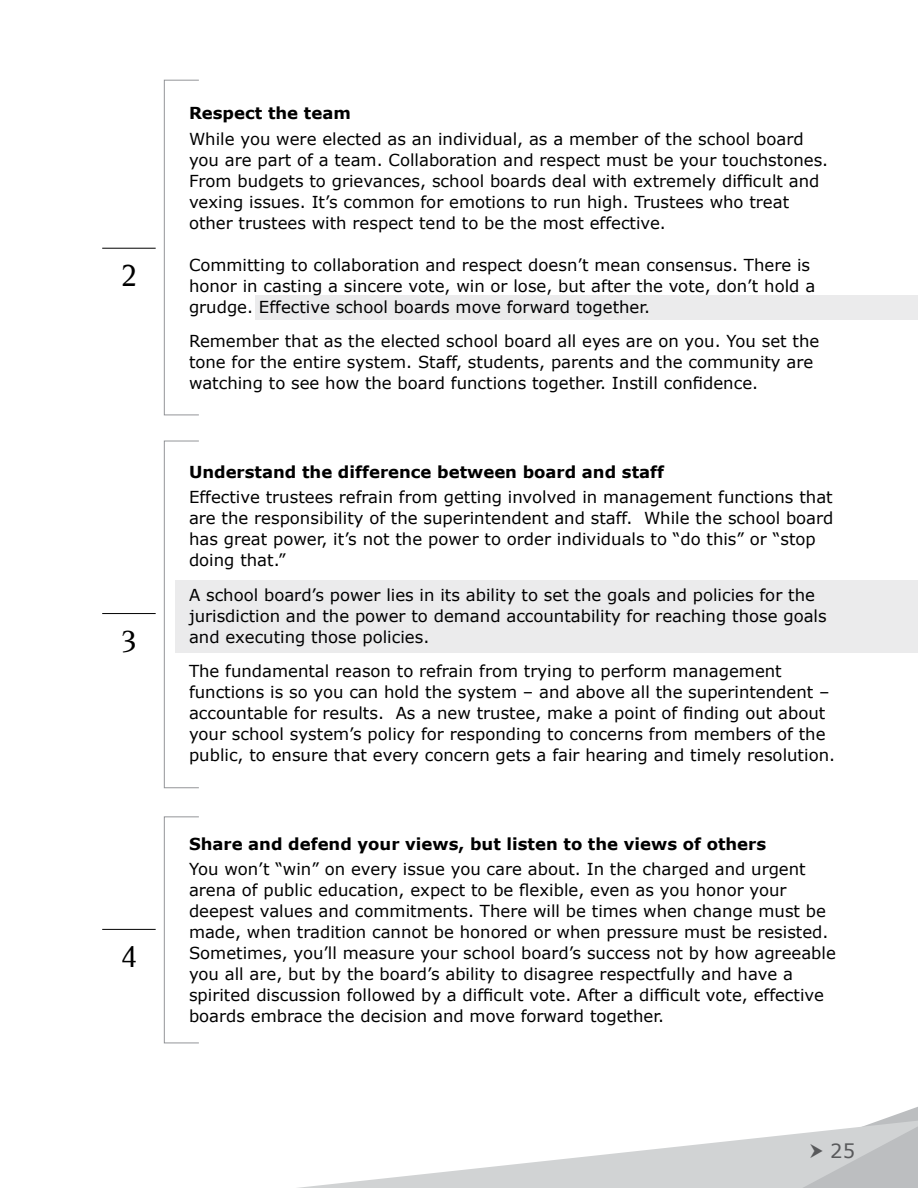
<style>
.page{position:relative;width:918px;height:1188px;background:#fff}
.page>*{position:absolute;margin:0;border:0;box-sizing:border-box;transform-origin:0 0}
.t1{font:500 33px "Novarese";color:#000}
.t2{font:19.5px "Verdana";color:#58595b}
.t3{font:16.5px/21px "Verdana";color:#000}
.t4{font:700 16.5px "Verdana";color:#000}
</style>
<div class="page">
<div style="left:176px;top:580px;width:742px;height:73px;background:#ebebec"></div>
<div style="left:255px;top:295px;width:663px;height:25px;background:#ebebec"></div>
<div style="left:164px;top:80px;width:35px;height:335px;border:1px solid #939598"></div>
<hr style="left:102px;top:248px;width:54px;height:1px;background:#000">
<div style="left:164px;top:441px;width:35px;height:347px;border:1px solid #939598"></div>
<hr style="left:102px;top:613px;width:54px;height:1px;background:#000">
<div style="left:164px;top:816px;width:35px;height:227px;border:1px solid #939598"></div>
<hr style="left:102px;top:929px;width:54px;height:1px;background:#000">
<svg style="left:297px;top:1149px;width:355px;height:39px"></svg>
<svg style="left:652px;top:1107px;width:266px;height:81px"></svg>
<h1 class="t1" style="left:121px;top:257px;width:18px">2</h1>
<h1 class="t1" style="left:121px;top:623px;width:18px">3</h1>
<h1 class="t1" style="left:121px;top:938px;width:18px">4</h1>
<p class="t4" style="left:189px;top:103px;width:163px">Respect the team</p>
<p class="t3" style="left:189px;top:128px;width:641px">While you were elected as an individual, as a member of the school board you are part of a team. Collaboration and respect must be your touchstones.<br>From budgets to grievances, school boards deal with extremely difficult and vexing issues. It’s common for emotions to run high. Trustees who treat other trustees with respect tend to be the most effective.</p>
<p class="t3" style="left:189px;top:254px;width:628px">Committing to collaboration and respect doesn’t mean consensus. There is honor in casting a sincere vote, win or lose, but after the vote, don’t hold a grudge. Effective school boards move forward together.</p>
<p class="t3" style="left:189px;top:330px;width:632px">Remember that as the elected school board all eyes are on you. You set the tone for the entire system. Staff, students, parents and the community are watching to see how the board functions together. Instill confidence.</p>
<p class="t4" style="left:189px;top:461px;width:477px">Understand the difference between board and staff</p>
<p class="t3" style="left:189px;top:486px;width:646px">Effective trustees refrain from getting involved in management functions that are the responsibility of the superintendent and staff. While the school board has great power, it’s not the power to order individuals to “do this” or “stop doing that.”</p>
<p class="t3" style="left:189px;top:584px;width:639px">A school board’s power lies in its ability to set the goals and policies for the jurisdiction and the power to demand accountability for reaching those goals and executing those policies.</p>
<p class="t3" style="left:189px;top:660px;width:648px">The fundamental reason to refrain from trying to perform management functions is so you can hold the system – and above all the superintendent – accountable for results. As a new trustee, make a point of finding out about your school system’s policy for responding to concerns from members of the public, to ensure that every concern gets a fair hearing and timely resolution.</p>
<p class="t4" style="left:189px;top:833px;width:579px">Share and defend your views, but listen to the views of others</p>
<p class="t3" style="left:189px;top:858px;width:648px">You won’t “win” on every issue you care about. In the charged and urgent arena of public education, expect to be flexible, even as you honor your deepest values and commitments. There will be times when change must be made, when tradition cannot be honored or when pressure must be resisted.<br>Sometimes, you’ll measure your school board’s success not by how agreeable you all are, but by the board’s ability to disagree respectfully and have a spirited discussion followed by a difficult vote. After a difficult vote, effective boards embrace the decision and move forward together.</p>
<p class="t2" style="left:830px;top:1139px;width:26px">25</p>
</div>
